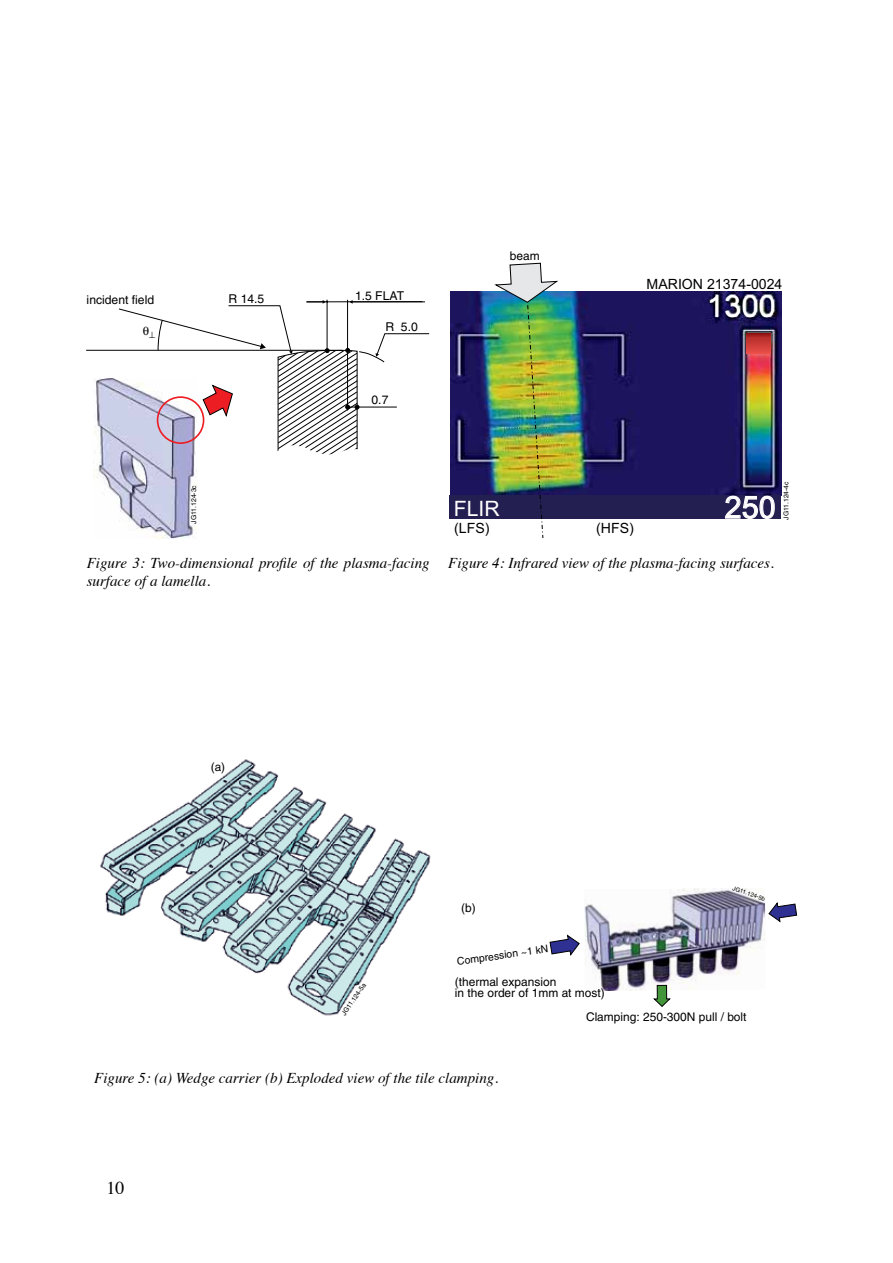
<style>
.page{position:relative;width:893px;height:1263px;background:#fff}
.page>*{position:absolute;margin:0;border:0;box-sizing:border-box;transform-origin:0 0}
.t1{font:30.6px "Arial";color:#fff}
.t2{font:21.15px "Arial";color:#fff}
.t3{font:18px "Times";color:#000}
.t4{font:italic 15px/18px "Times";color:#000}
.t5{font:14.1px "Arial";color:#000}
.t6{font:12.15px "Helvetica";color:#000}
.t7{font:12px/11.2px "Helvetica";color:#000}
.t8{font:11.85px "Helvetica";color:#000}
.t9{font:10.5px "Helvetica";color:#000}
.t10{font:6.9px "Helvetica";color:#000}
.t11{font:6.75px "Helvetica";color:#000}
.t12{font:6.6px "Helvetica";color:#000}
.t13{font:6px "Helvetica";color:#000}
</style>
<div class="page">
<img style="left:93px;top:469px;width:104px;height:69px">
<img style="left:450px;top:291px;width:332px;height:205px">
<svg style="left:746px;top:332px;width:24px;height:21px"></svg>
<div style="left:450px;top:496px;width:331px;height:23px;background:#231f50"></div>
<svg style="left:725px;top:496px;width:49px;height:23px"></svg>
<img style="left:494px;top:263px;width:64px;height:275px">
<img style="left:100px;top:759px;width:331px;height:257px">
<img style="left:584px;top:888px;width:182px;height:103px">
<svg style="left:550px;top:935px;width:29px;height:20px"></svg>
<svg style="left:654px;top:985px;width:16px;height:22px"></svg>
<svg style="left:769px;top:903px;width:28px;height:19px"></svg>
<svg style="left:86px;top:300px;width:343px;height:169px"></svg>
<p class="t6" style="left:87px;top:293px;width:69px">incident field</p>
<p class="t6" style="left:229px;top:292px;width:37px">R 14.5</p>
<p class="t6" style="left:355px;top:289px;width:51px">1.5 FLAT</p>
<p class="t6" style="left:385px;top:320px;width:34px">R 5.0</p>
<p class="t10" style="left:190px;top:524px;width:40px;rotate:-90deg">JG11.124-3c</p>
<p class="t6" style="left:372px;top:393px;width:18px">0.7</p>
<p class="t7" style="left:510px;top:250px;width:31px">beam</p>
<p class="t5" style="left:647px;top:279px;width:137px">MARION 21374-0024</p>
<h1 class="t1" style="left:707px;top:295px;width:71px">1300</h1>
<h2 class="t2" style="left:454px;top:501px;width:47px">FLIR</h2>
<p class="t5" style="left:454px;top:522px;width:37px">(LFS)</p>
<p class="t5" style="left:596px;top:522px;width:39px">(HFS)</p>
<h1 class="t1" style="left:725px;top:496px;width:53px">250</h1>
<p class="t11" style="left:782px;top:519px;width:40px;rotate:-90deg">JG11.124-4c</p>
<p class="t4" style="left:87px;top:553px;width:344px">Figure 3: Two-dimensional profile of the plasma-facing surface of a lamella.</p>
<p class="t4" style="left:448px;top:553px;width:327px">Figure 4: Infrared view of the plasma-facing surfaces.</p>
<p class="t8" style="left:211px;top:760px;width:16px">(a)</p>
<p class="t12" style="left:340px;top:1013px;width:40px;rotate:-56deg">JG11.124-5a</p>
<p class="t7" style="left:461px;top:902px;width:16px">(b)</p>
<p class="t13" style="left:734px;top:884px;width:36px;rotate:19deg">JG11.124-5b</p>
<p class="t9" style="left:456px;top:955px;width:93px;rotate:-8deg">Compression ~1 kN</p>
<p class="t7" style="left:455px;top:976px;width:151px">(thermal expansion<br>in the order of 1mm at most)</p>
<p class="t7" style="left:586px;top:1011px;width:162px">Clamping: 250-300N pull / bolt</p>
<p class="t4" style="left:94px;top:1068px;width:405px">Figure 5: (a) Wedge carrier (b) Exploded view of the tile clamping.</p>
<p class="t3" style="left:106px;top:1171px;width:19px">10</p>
</div>
